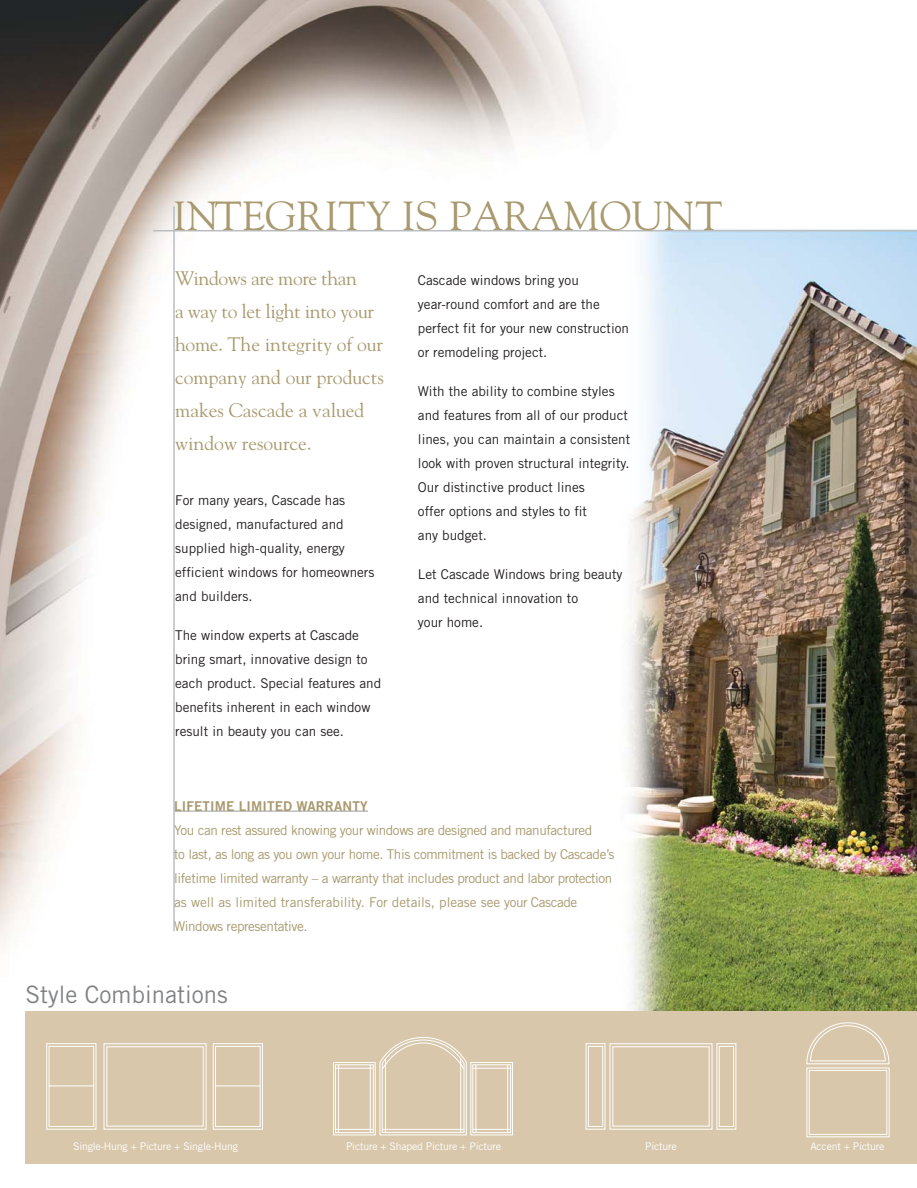
<style>
.page{position:relative;width:917px;height:1188px;background:#fff}
.page>*{position:absolute;margin:0;border:0;box-sizing:border-box;transform-origin:0 0}
.t1{font:40.5px "Goudy";letter-spacing:.01em;color:#a8996e}
.t2{font:24px "Trade Gothic";color:#808284}
.t3{font:19.5px/33px "Goudy";color:#a8996e}
.t4{font:13.5px/24px "Trade Gothic";color:#231f20}
.t5{font:13.5px/24px "Trade Gothic";letter-spacing:-.03em;color:#a8996e}
.t6{font:13.5px "Trade Gothic Bold Two";letter-spacing:.01em;color:#a8996e}
.t7{font:10.5px "Trade Gothic";letter-spacing:-.02em;color:#fff}
</style>
<div class="page">
<img style="left:0;top:0;width:916px;height:1164px">
<hr style="left:153px;top:230px;width:763px;height:1px;background:#bbbdbf">
<hr style="left:173px;top:206px;width:2px;height:725px;background:#bbbdbf">
<div style="left:26px;top:1011px;width:890px;height:152px;background:#d8c7ab"></div>
<svg style="left:46px;top:1043px;width:217px;height:86px"></svg>
<svg style="left:333px;top:1037px;width:180px;height:98px"></svg>
<svg style="left:806px;top:1022px;width:83px;height:115px"></svg>
<svg style="left:585px;top:1043px;width:151px;height:86px"></svg>
<hr style="left:174px;top:810px;width:134px;height:2px;background:#bbbdbf">
<hr style="left:308px;top:810px;width:60px;height:2px;background:#bbbdbf">
<h1 class="t1" style="left:173px;top:199px;width:551px">INTEGRITY IS PARAMOUNT</h1>
<h3 class="t3" style="left:175px;top:263px;width:210px">Windows are more than<br>a way to let light into your home. The integrity of our company and our products makes Cascade a valued window resource.</h3>
<p class="t4" style="left:418px;top:269px;width:213px">Cascade windows bring you year-round comfort and are the perfect fit for your new construction or remodeling project.</p>
<p class="t4" style="left:418px;top:380px;width:214px">With the ability to combine styles and features from all of our product lines, you can maintain a consistent look with proven structural integrity.<br>Our distinctive product lines<br>offer options and styles to fit<br>any budget.</p>
<p class="t4" style="left:418px;top:563px;width:206px">Let Cascade Windows bring beauty and technical innovation to<br>your home.</p>
<p class="t4" style="left:175px;top:489px;width:201px">For many years, Cascade has designed, manufactured and supplied high-quality, energy efficient windows for homeowners and builders.</p>
<p class="t4" style="left:175px;top:624px;width:207px">The window experts at Cascade bring smart, innovative design to each product. Special features and benefits inherent in each window result in beauty you can see.</p>
<p class="t6" style="left:174px;top:801px;width:195px">LIFETIME LIMITED WARRANTY</p>
<p class="t5" style="left:174px;top:819px;width:442px">You can rest assured knowing your windows are designed and manufactured<br>to last, as long as you own your home. This commitment is backed by Cascade’s lifetime limited warranty – a warranty that includes product and labor protection as well as limited transferability. For details, please see your Cascade Windows representative.</p>
<h2 class="t2" style="left:26px;top:986px;width:203px">Style Combinations</h2>
<p class="t7" style="left:73px;top:1142px;width:166px">Single-Hung + Picture + Single-Hung</p>
<p class="t7" style="left:346px;top:1142px;width:156px">Picture + Shaped Picture + Picture</p>
<p class="t7" style="left:645px;top:1142px;width:33px">Picture</p>
<p class="t7" style="left:810px;top:1142px;width:76px">Accent + Picture</p>
</div>
